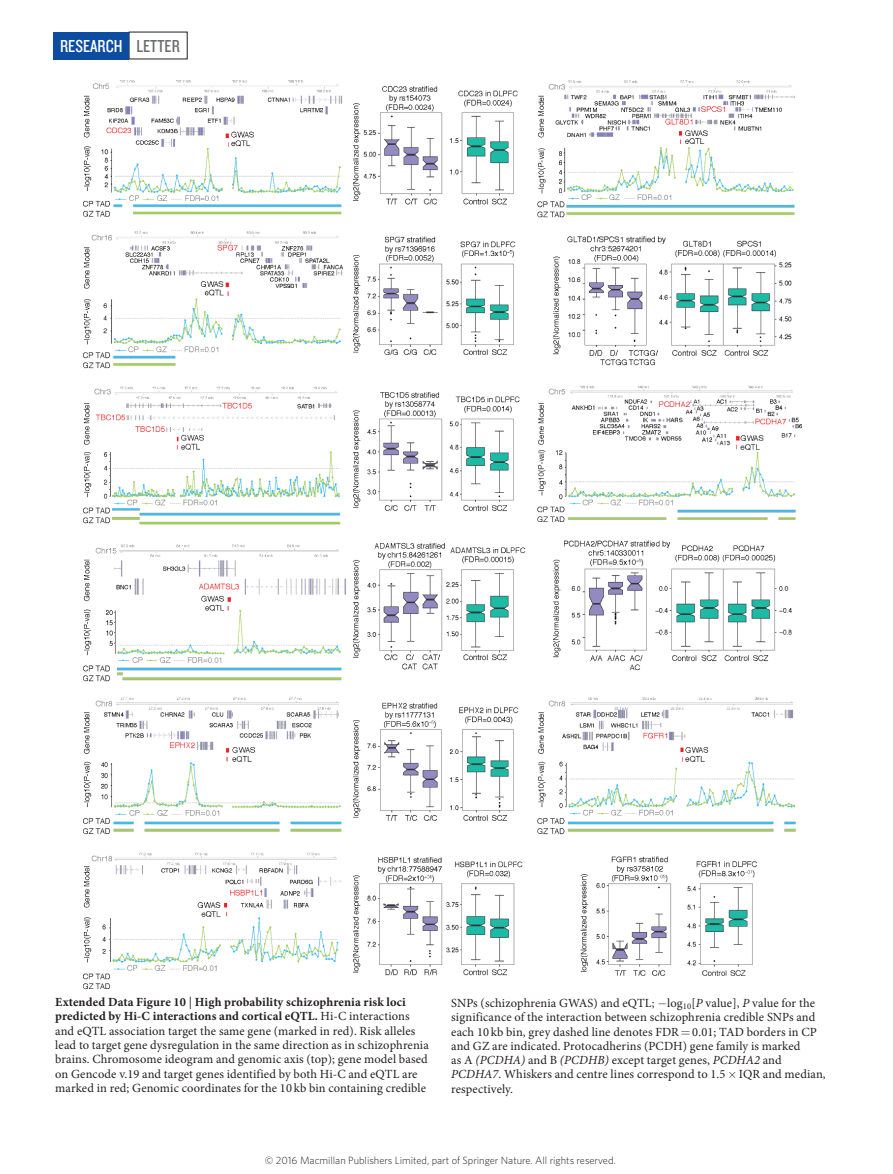
<style>
.page{position:relative;width:893px;height:1174px;background:#fff}
.page>*{position:absolute;margin:0;border:0;box-sizing:border-box;transform-origin:0 0}
.t1{font:18px "Knockout 29 Junior Ltweight";color:#fff}
.t2{font:12.45px/14.2px "Minion Pro";letter-spacing:.01em;color:#231f20}
.t3{font:300 10.5px "Whitney";color:#231f20}
.s1{color:#6c6d70}
.s2{font-weight:700}
.s3{font-style:italic}
</style>
<div class="page">
<div style="left:53px;top:32px;width:76px;height:27px;background:#0d4da1"></div>
<img style="left:83px;top:81px;width:718px;height:907px">
<h1 class="t1" style="left:60px;top:34px;width:121px">RESEARCH <span class="s1">LETTER</span></h1>
<p class="t2" style="left:55px;top:995px;width:375px"><span class="s2">Extended Data Figure 10</span> | <span class="s2">High probability schizophrenia risk loci predicted by Hi-C interactions and cortical eQTL.</span> Hi-C interactions and eQTL association target the same gene (marked in red). Risk alleles lead to target gene dysregulation in the same direction as in schizophrenia brains. Chromosome ideogram and genomic axis (top); gene model based on Gencode v.19 and target genes identified by both Hi-C and eQTL are marked in red; Genomic coordinates for the 10 kb bin containing credible</p>
<p class="t2" style="left:451px;top:996px;width:376px">SNPs (schizophrenia GWAS) and eQTL; −log<sub>10</sub>[<span class="s3">P</span> value], <span class="s3">P</span> value for the significance of the interaction between schizophrenia credible SNPs and each 10 kb bin, grey dashed line denotes FDR 0.01; TAD borders in CP and GZ are indicated. Protocadherins (PCDH) gene family is marked<br>as A <span class="s3">(PCDHA)</span> and B <span class="s3">(PCDHB)</span> except target genes, <span class="s3">PCDHA2</span> and <span class="s3">PCDHA7</span>. Whiskers and centre lines correspond to 1.5 IQR and median, respectively.</p>
<p class="t3" style="left:265px;top:1153px;width:352px">© 2016 Macmillan Publishers Limited, part of Springer Nature. All rights reserved.</p>
</div>
